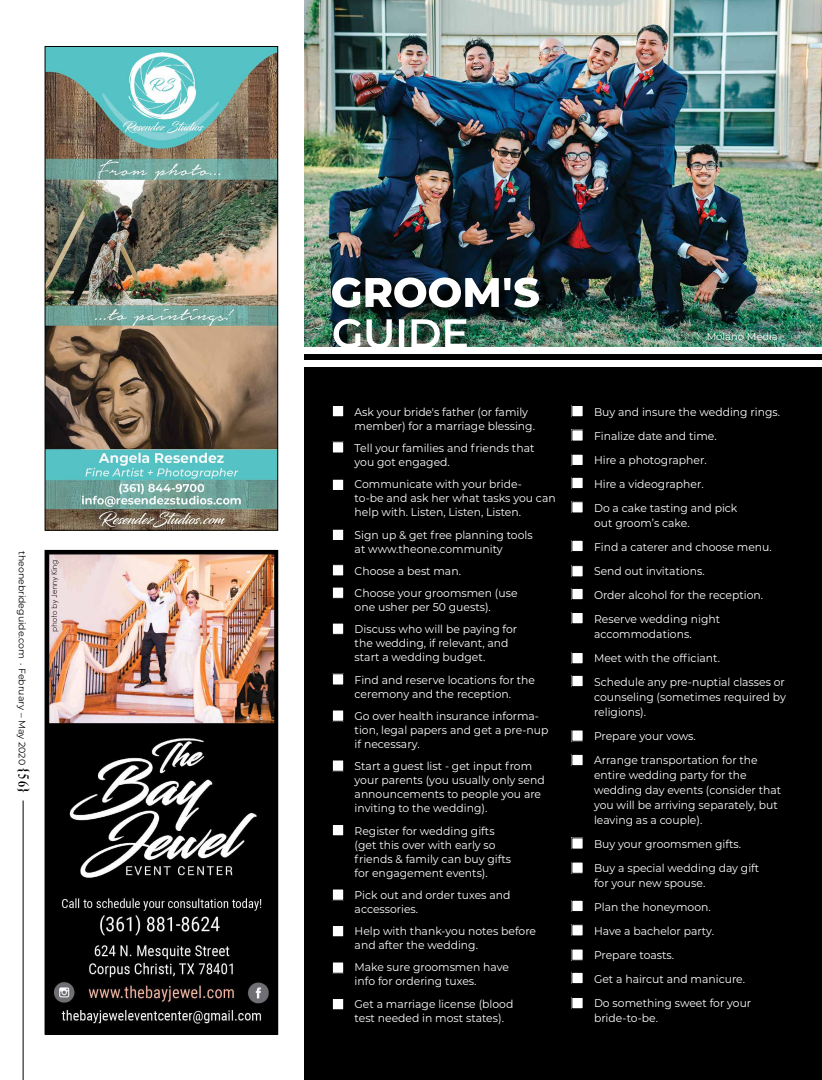
<style>
.page{position:relative;width:822px;height:1080px;background:#fff}
.page>*{position:absolute;margin:0;border:0;box-sizing:border-box;transform-origin:0 0}
.t1{font:11.25px/14px "Montserrat";color:#fff;scale:.96 1}
.t2{font:10px "Montserrat";color:#fff}
.t3{font:9.38px "Montserrat";color:#000}
.s1{font-size:7.5px}
.s2{font-family:"Poynter OS Disp Cond";font-weight:600;font-size:15px}
</style>
<div class="page">
<hr style="left:23px;top:801px;width:1px;height:279px;background:#000">
<div style="left:305px;top:0;width:516px;height:1080px;background:#000"></div>
<img style="left:305px;top:0;width:516px;height:348px">
<div style="left:334px;top:279px;width:220px;height:85px;background:#000;opacity:.85"></div>
<img style="left:332px;top:277px;width:207px;height:71px">
<div style="left:332px;top:405px;width:11px;height:12px;background:#fff"></div>
<div style="left:332px;top:405px;width:12px;height:12px;border:1px solid #000"></div>
<div style="left:571px;top:405px;width:12px;height:12px;background:#fff"></div>
<div style="left:571px;top:405px;width:12px;height:12px;border:1px solid #000"></div>
<div style="left:571px;top:430px;width:12px;height:11px;background:#fff"></div>
<div style="left:571px;top:477px;width:12px;height:12px;background:#fff"></div>
<div style="left:571px;top:477px;width:12px;height:12px;border:1px solid #000"></div>
<div style="left:571px;top:454px;width:12px;height:11px;background:#fff"></div>
<div style="left:571px;top:454px;width:12px;height:12px;border:1px solid #000"></div>
<div style="left:571px;top:502px;width:12px;height:11px;background:#fff"></div>
<div style="left:571px;top:501px;width:12px;height:12px;border:1px solid #000"></div>
<div style="left:571px;top:540px;width:12px;height:12px;background:#fff"></div>
<div style="left:571px;top:540px;width:12px;height:12px;border:1px solid #000"></div>
<div style="left:571px;top:566px;width:12px;height:11px;background:#fff"></div>
<div style="left:571px;top:565px;width:12px;height:12px;border:1px solid #000"></div>
<div style="left:571px;top:588px;width:12px;height:12px;background:#fff"></div>
<div style="left:571px;top:588px;width:12px;height:12px;border:1px solid #000"></div>
<div style="left:571px;top:613px;width:12px;height:11px;background:#fff"></div>
<div style="left:571px;top:612px;width:12px;height:12px;border:1px solid #000"></div>
<div style="left:571px;top:653px;width:12px;height:11px;background:#fff"></div>
<div style="left:571px;top:652px;width:12px;height:12px;border:1px solid #000"></div>
<div style="left:571px;top:675px;width:12px;height:12px;background:#fff"></div>
<div style="left:571px;top:675px;width:12px;height:12px;border:1px solid #000"></div>
<div style="left:571px;top:730px;width:12px;height:11px;background:#fff"></div>
<div style="left:571px;top:754px;width:12px;height:12px;background:#fff"></div>
<div style="left:571px;top:754px;width:12px;height:12px;border:1px solid #000"></div>
<div style="left:571px;top:838px;width:12px;height:11px;background:#fff"></div>
<div style="left:571px;top:862px;width:12px;height:11px;background:#fff"></div>
<div style="left:571px;top:862px;width:12px;height:12px;border:1px solid #000"></div>
<div style="left:571px;top:900px;width:12px;height:12px;background:#fff"></div>
<div style="left:571px;top:900px;width:12px;height:12px;border:1px solid #000"></div>
<div style="left:571px;top:925px;width:12px;height:11px;background:#fff"></div>
<div style="left:571px;top:924px;width:12px;height:12px;border:1px solid #000"></div>
<div style="left:571px;top:949px;width:12px;height:11px;background:#fff"></div>
<div style="left:571px;top:949px;width:12px;height:12px;border:1px solid #000"></div>
<div style="left:571px;top:972px;width:12px;height:12px;background:#fff"></div>
<div style="left:571px;top:972px;width:12px;height:12px;border:1px solid #000"></div>
<div style="left:571px;top:997px;width:12px;height:12px;background:#fff"></div>
<div style="left:571px;top:997px;width:12px;height:12px;border:1px solid #000"></div>
<div style="left:332px;top:442px;width:11px;height:11px;background:#fff"></div>
<div style="left:332px;top:441px;width:12px;height:12px;border:1px solid #000"></div>
<div style="left:332px;top:479px;width:11px;height:11px;background:#fff"></div>
<div style="left:332px;top:479px;width:12px;height:12px;border:1px solid #000"></div>
<div style="left:332px;top:529px;width:11px;height:11px;background:#fff"></div>
<div style="left:332px;top:529px;width:12px;height:12px;border:1px solid #000"></div>
<div style="left:332px;top:565px;width:11px;height:11px;background:#fff"></div>
<div style="left:332px;top:564px;width:12px;height:12px;border:1px solid #000"></div>
<div style="left:332px;top:587px;width:11px;height:11px;background:#fff"></div>
<div style="left:332px;top:587px;width:12px;height:12px;border:1px solid #000"></div>
<div style="left:332px;top:623px;width:11px;height:11px;background:#fff"></div>
<div style="left:332px;top:623px;width:12px;height:12px;border:1px solid #000"></div>
<div style="left:332px;top:674px;width:11px;height:11px;background:#fff"></div>
<div style="left:332px;top:673px;width:12px;height:12px;border:1px solid #000"></div>
<div style="left:332px;top:710px;width:11px;height:11px;background:#fff"></div>
<div style="left:332px;top:710px;width:12px;height:12px;border:1px solid #000"></div>
<div style="left:332px;top:760px;width:11px;height:11px;background:#fff"></div>
<div style="left:332px;top:760px;width:12px;height:12px;border:1px solid #000"></div>
<div style="left:332px;top:825px;width:11px;height:11px;background:#fff"></div>
<div style="left:332px;top:824px;width:12px;height:12px;border:1px solid #000"></div>
<div style="left:332px;top:889px;width:11px;height:11px;background:#fff"></div>
<div style="left:332px;top:889px;width:12px;height:12px;border:1px solid #000"></div>
<div style="left:332px;top:926px;width:11px;height:11px;background:#fff"></div>
<div style="left:332px;top:925px;width:12px;height:12px;border:1px solid #000"></div>
<div style="left:332px;top:962px;width:11px;height:11px;background:#fff"></div>
<div style="left:332px;top:962px;width:12px;height:12px;border:1px solid #000"></div>
<div style="left:332px;top:999px;width:11px;height:11px;background:#fff"></div>
<div style="left:332px;top:998px;width:12px;height:12px;border:1px solid #000"></div>
<div style="left:294px;top:348px;width:527px;height:19px;background:#fff"></div>
<div style="left:305px;top:354px;width:516px;height:6px;background:#000"></div>
<img style="left:47px;top:552px;width:229px;height:480px">
<div style="left:45px;top:550px;width:233px;height:484px;border:1px solid #000"></div>
<img style="left:47px;top:48px;width:229px;height:481px">
<div style="left:45px;top:46px;width:233px;height:485px;border:1px solid #000"></div>
<p class="t3" style="left:29px;top:551px;width:243px;rotate:90deg">theonebrideguide.com <span class="s1">•</span> February – May 2020 <span class="s2">{56}</span></p>
<p class="t1" style="left:354px;top:404px;width:189px">Ask your bride's father (or family member) for a marriage blessing.</p>
<p class="t1" style="left:354px;top:441px;width:189px">Tell your families and friends that you got engaged.</p>
<p class="t1" style="left:354px;top:477px;width:211px">Communicate with your bride-<br>to-be and ask her what tasks you can help with. Listen, Listen, Listen.</p>
<p class="t1" style="left:354px;top:527px;width:187px">Sign up &amp; get free planning tools at www.theone.community</p>
<p class="t1" style="left:354px;top:559px;width:171px;line-height:22.2px">Choose a best man.<br>Choose your groomsmen (use</p>
<p class="t1" style="left:354px;top:596px;width:171px;line-height:22.2px">one usher per 50 guests).<br>Discuss who will be paying for</p>
<p class="t1" style="left:354px;top:636px;width:162px">the wedding, if relevant, and start a wedding budget.</p>
<p class="t1" style="left:354px;top:672px;width:189px">Find and reserve locations for the ceremony and the reception.</p>
<p class="t1" style="left:354px;top:709px;width:203px">Go over health insurance informa&shy;tion, legal papers and get a pre-nup if necessary.</p>
<p class="t1" style="left:354px;top:759px;width:199px">Start a guest list - get input from your parents (you usually only send announcements to people you are inviting to the wedding).</p>
<p class="t1" style="left:354px;top:823px;width:164px">Register for wedding gifts (get this over with early so friends &amp; family can buy gifts for engagement events).</p>
<p class="t1" style="left:354px;top:887px;width:164px">Pick out and order tuxes and accessories.</p>
<p class="t1" style="left:354px;top:924px;width:190px">Help with thank-you notes before and after the wedding.</p>
<p class="t1" style="left:354px;top:960px;width:162px">Make sure groomsmen have info for ordering tuxes.</p>
<p class="t1" style="left:354px;top:996px;width:167px">Get a marriage license (blood test needed in most states).</p>
<p class="t2" style="left:706px;top:329px;width:73px">Molano Media</p>
<p class="t1" style="left:594px;top:399px;width:195px;line-height:24px">Buy and insure the wedding rings.<br>Finalize date and time.<br>Hire a photographer.<br>Hire a videographer.<br>Do a cake tasting and pick</p>
<p class="t1" style="left:594px;top:510px;width:186px;line-height:24px">out groom’s cake.<br>Find a caterer and choose menu.<br>Send out invitations.<br>Order alcohol for the reception.<br>Reserve wedding night</p>
<p class="t1" style="left:594px;top:621px;width:200px;line-height:24px">accommodations.<br>Meet with the officiant.<br>Schedule any pre-nuptial classes or</p>
<p class="t1" style="left:594px;top:689px;width:201px;line-height:15px">counseling (sometimes required by religions).</p>
<p class="t1" style="left:594px;top:723px;width:172px;line-height:24px">Prepare your vows.<br>Arrange transportation for the</p>
<p class="t1" style="left:594px;top:767px;width:196px;line-height:15px">entire wedding party for the wedding day events (consider that you will be arriving separately, but leaving as a couple).</p>
<p class="t1" style="left:594px;top:831px;width:174px;line-height:24px">Buy your groomsmen gifts.<br>Buy a special wedding day gift</p>
<p class="t1" style="left:594px;top:870px;width:165px;line-height:24px">for your new spouse.<br>Plan the honeymoon.<br>Have a bachelor party.<br>Prepare toasts.<br>Get a haircut and manicure.<br>Do something sweet for your</p>
<p class="t1" style="left:594px;top:1010px;width:68px">bride-to-be.</p>
</div>
